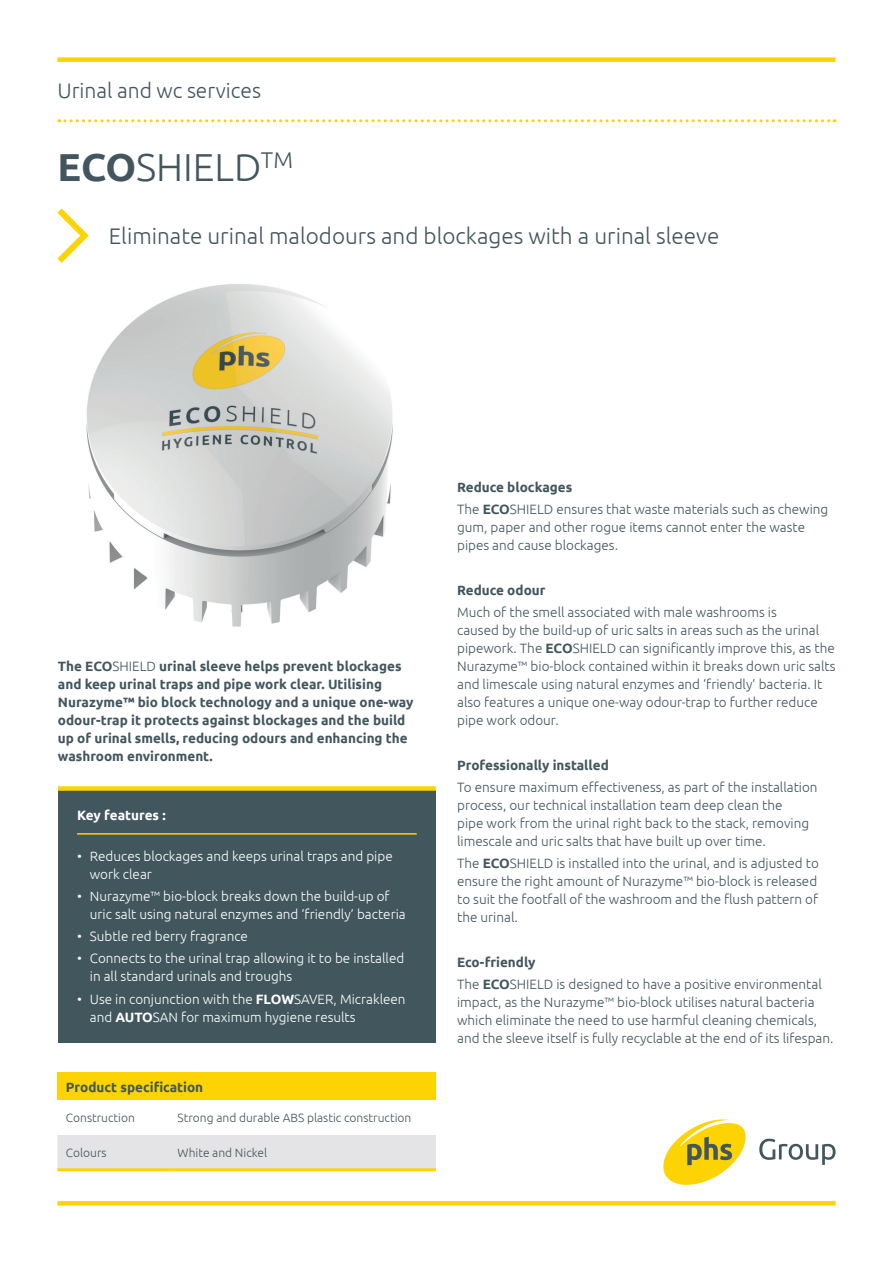
<style>
.page{position:relative;width:893px;height:1263px;background:#fff}
.page>*{position:absolute;margin:0;border:0;box-sizing:border-box;transform-origin:0 0}
.t1{font:300 39px "Ubuntu";color:#42565e}
.t2{font:300 22.5px "Ubuntu";color:#42565e}
.t3{font:300 21px "Ubuntu";color:#42565e}
.t4{font:300 13.5px/18px "Ubuntu";color:#42565e}
.t5{font:300 13.5px/18px "Ubuntu";color:#fff}
.t6{font:700 13.5px/18px "Ubuntu";color:#42565e}
.t7{font:700 13.5px "Ubuntu";color:#fff}
.t8{font:300 12px "Ubuntu";color:#42565e}
.s1{font-weight:700}
.s2{font-weight:300}
</style>
<div class="page">
<img style="left:86px;top:284px;width:307px;height:343px">
<div style="left:57px;top:57px;width:779px;height:5px;background:#fed304"></div>
<svg style="left:59px;top:119px;width:776px;height:3px"></svg>
<div style="left:57px;top:1073px;width:379px;height:27px;background:#fed304"></div>
<div style="left:57px;top:1135px;width:379px;height:33px;background:#e4e4e6"></div>
<hr style="left:57px;top:1168px;width:112px;height:3px;background:#fed304">
<hr style="left:169px;top:1168px;width:267px;height:3px;background:#fed304">
<svg style="left:57px;top:208px;width:32px;height:55px"></svg>
<div style="left:58px;top:791px;width:378px;height:252px;background:#42565e"></div>
<hr style="left:77px;top:833px;width:340px;height:2px;background:#fed304">
<div style="left:58px;top:786px;width:378px;height:5px;background:#fed304"></div>
<svg style="left:663px;top:1119px;width:83px;height:66px"></svg>
<svg style="left:759px;top:1139px;width:77px;height:26px"></svg>
<svg style="left:57px;top:1201px;width:779px;height:4px;background:#fed309"></svg>
<h3 class="t3" style="left:57px;top:78px;width:205px">Urinal and wc services</h3>
<h1 class="t1" style="left:57px;top:144px;width:237px"><span class="s1">ECO</span>SHIELD<sup>TM</sup></h1>
<h2 class="t2" style="left:109px;top:223px;width:612px">Eliminate urinal malodours and blockages with a urinal sleeve</h2>
<p class="t6" style="left:58px;top:657px;width:357px">The ECO<span class="s2">SHIELD</span> urinal sleeve helps prevent blockages and keep urinal traps and pipe work clear. Utilising Nurazyme™ bio block technology and a unique one-way odour-trap it protects against blockages and the build up of urinal smells, reducing odours and enhancing the washroom environment.</p>
<p class="t7" style="left:77px;top:807px;width:90px">Key features :</p>
<p class="t5" style="left:90px;top:846px;width:304px;text-indent:-13px">• Reduces blockages and keeps urinal traps and pipe work clear</p>
<p class="t5" style="left:90px;top:887px;width:317px;text-indent:-13px">• Nurazyme™ bio-block breaks down the build-up of uric salt using natural enzymes and ‘friendly’ bacteria</p>
<p class="t5" style="left:77px;top:927px;width:172px">• Subtle red berry fragrance</p>
<p class="t5" style="left:90px;top:949px;width:316px;text-indent:-13px">• Connects to the urinal trap allowing it to be installed in all standard urinals and troughs</p>
<p class="t5" style="left:90px;top:989px;width:317px;text-indent:-13px">• Use in conjunction with the <span class="s1">FLOW</span>SAVER, Micrakleen and <span class="s1">AUTO</span>SAN for maximum hygiene results</p>
<p class="t6" style="left:66px;top:1078px;width:139px">Product specification</p>
<p class="t8" style="left:66px;top:1111px;width:71px">Construction</p>
<p class="t8" style="left:178px;top:1111px;width:235px">Strong and durable ABS plastic construction</p>
<p class="t8" style="left:66px;top:1145px;width:42px">Colours</p>
<p class="t8" style="left:178px;top:1145px;width:91px">White and Nickel</p>
<p class="t4" style="left:457px;top:476px;width:373px;line-height:22.2px"><span class="s1">Reduce blockages<br></span>The <span class="s1">ECO</span>SHIELD ensures that waste materials such as chewing</p>
<p class="t4" style="left:457px;top:518px;width:350px">gum, paper and other rogue items cannot enter the waste pipes and cause blockages.</p>
<p class="t6" style="left:457px;top:581px;width:90px">Reduce odour</p>
<p class="t4" style="left:457px;top:603px;width:380px">Much of the smell associated with male washrooms is<br>caused by the build-up of uric salts in areas such as the urinal pipework. The <span class="s1">ECO</span>SHIELD can significantly improve this, as the Nurazyme™ bio-block contained within it breaks down uric salts and limescale using natural enzymes and ‘friendly’ bacteria. It also features a unique one-way odour-trap to further reduce pipe work odour.</p>
<p class="t6" style="left:457px;top:756px;width:153px">Professionally installed</p>
<p class="t4" style="left:457px;top:778px;width:362px">To ensure maximum effectiveness, as part of the installation process, our technical installation team deep clean the<br>pipe work from the urinal right back to the stack, removing limescale and uric salts that have built up over time.</p>
<p class="t4" style="left:457px;top:854px;width:363px">The <span class="s1">ECO</span>SHIELD is installed into the urinal, and is adjusted to ensure the right amount of Nurazyme™ bio-block is released to suit the footfall of the washroom and the flush pattern of the urinal.</p>
<p class="t4" style="left:457px;top:950px;width:366px;line-height:22.2px"><span class="s1">Eco-friendly<br></span>The <span class="s1">ECO</span>SHIELD is designed to have a positive environmental</p>
<p class="t4" style="left:457px;top:993px;width:378px">impact, as the Nurazyme™ bio-block utilises natural bacteria which eliminate the need to use harmful cleaning chemicals, and the sleeve itself is fully recyclable at the end of its lifespan.</p>
</div>
